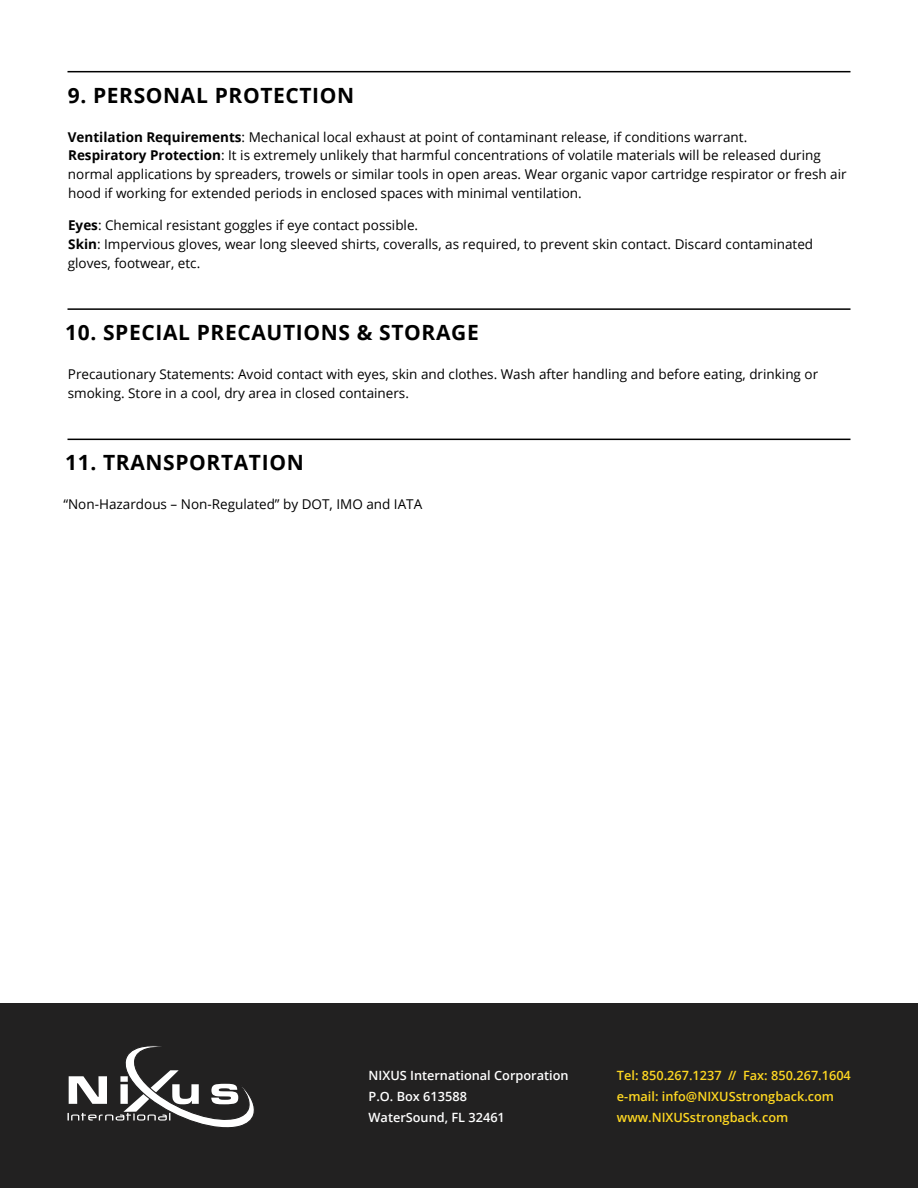
<style>
.page{position:relative;width:918px;height:1188px;background:#fff}
.page>*{position:absolute;margin:0;border:0;box-sizing:border-box;transform-origin:0 0}
.t1{font:700 21px "Open Sans";letter-spacing:.03em;color:#000}
.t2{font:13.5px/18.8px "Open Sans";color:#000}
.t3{font:600 12.75px/21px "Open Sans";color:#ffd821}
.t4{font:600 12.75px/21px "Open Sans";color:#fff}
.s1{font-weight:700}
</style>
<div class="page">
<hr style="left:68px;top:71px;width:782px;height:1px;background:#000">
<hr style="left:68px;top:308px;width:782px;height:2px;background:#000">
<hr style="left:68px;top:439px;width:782px;height:1px;background:#000">
<div style="left:0;top:1004px;width:918px;height:184px;background:#222121"></div>
<svg style="left:68px;top:1046px;width:186px;height:82px"></svg>
<h1 class="t1" style="left:68px;top:80px;width:288px">9. PERSONAL PROTECTION</h1>
<p class="t2" style="left:68px;top:127px;width:780px"><span class="s1">Ventilation Requirements</span>: Mechanical local exhaust at point of contaminant release, if conditions warrant.<br><span class="s1">Respiratory Protection</span>: It is extremely unlikely that harmful concentrations of volatile materials will be released during normal applications by spreaders, trowels or similar tools in open areas. Wear organic vapor cartridge respirator or fresh air hood if working for extended periods in enclosed spaces with minimal ventilation.</p>
<p class="t2" style="left:68px;top:216px;width:747px"><span class="s1">Eyes</span>: Chemical resistant goggles if eye contact possible.<br><span class="s1">Skin</span>: Impervious gloves, wear long sleeved shirts, coveralls, as required, to prevent skin contact. Discard contaminated gloves, footwear, etc.</p>
<h1 class="t1" style="left:65px;top:318px;width:415px">10. SPECIAL PRECAUTIONS &amp; STORAGE</h1>
<p class="t2" style="left:68px;top:365px;width:752px">Precautionary Statements: Avoid contact with eyes, skin and clothes. Wash after handling and before eating, drinking or smoking. Store in a cool, dry area in closed containers.</p>
<h1 class="t1" style="left:65px;top:448px;width:240px">11. TRANSPORTATION</h1>
<p class="t2" style="left:63px;top:495px;width:360px">“Non-Hazardous – Non-Regulated” by DOT, IMO and IATA</p>
<p class="t4" style="left:369px;top:1064px;width:202px">NIXUS International Corporation<br>P.O. Box 613588<br>WaterSound, FL 32461</p>
<p class="t3" style="left:617px;top:1064px;width:235px">Tel: 850.267.1237 // Fax: 850.267.1604 e-mail: info@NIXUSstrongback.com www.NIXUSstrongback.com</p>
</div>
